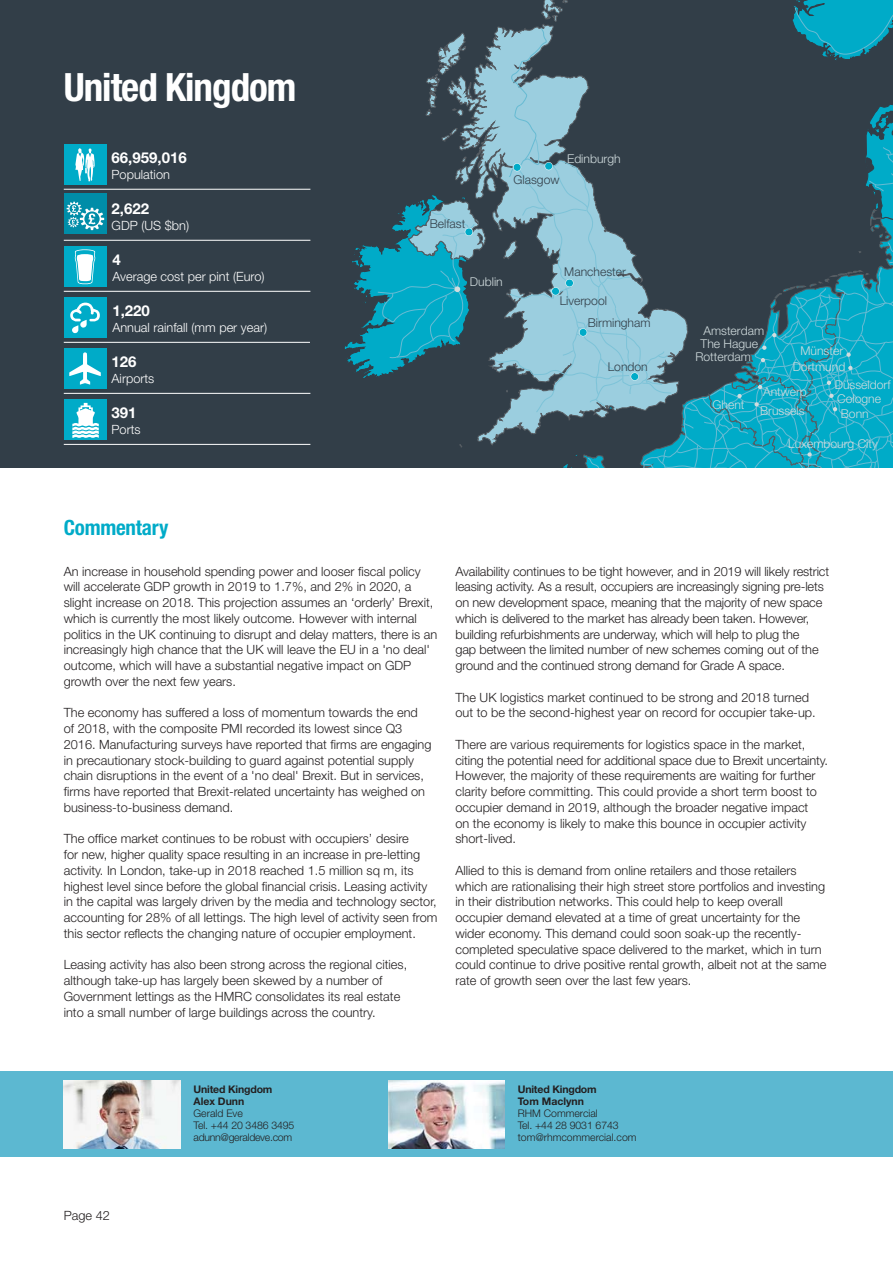
<style>
.page{position:relative;width:893px;height:1263px;background:#fff}
.page>*{position:absolute;margin:0;border:0;box-sizing:border-box;transform-origin:0 0}
.t1{font:700 condensed 39px "Helvetica Neue LT";letter-spacing:-.025em;color:#fff}
.t2{font:700 condensed 21px "Helvetica Neue LT";letter-spacing:-.01em;color:#00abc8}
.t3{font:700 15px "Helvetica Neue";color:#fff}
.t4{font:300 12.75px/15.8px "Helvetica Neue";color:#231f20}
.t5{font:300 12.75px "Helvetica Neue";color:#fff}
.t6{font:300 12.15px/26.1px "Helvetica Neue";color:#d1dcde}
.t7{font:300 12.15px "Helvetica Neue";color:#323e48}
.t8{font:300 10.5px/12px "Helvetica Neue";letter-spacing:-.01em;color:#231f20}
.t9{font:700 10.5px/12px "Helvetica Neue";letter-spacing:-.015em;color:#231f20}
</style>
<div class="page">
<div style="left:0;top:0;width:893px;height:468px;background:#323e48"></div>
<svg style="left:344px;top:0;width:549px;height:468px"></svg>
<div style="left:64px;top:193px;width:42px;height:41px;background:#008da8"></div>
<hr style="left:64px;top:240px;width:246px;height:1px;background:#fff">
<div style="left:64px;top:145px;width:42px;height:40px;background:#00abc8"></div>
<svg style="left:75px;top:148px;width:20px;height:33px"></svg>
<hr style="left:64px;top:189px;width:246px;height:1px;background:#fff">
<div style="left:64px;top:298px;width:42px;height:40px;background:#00abc8"></div>
<hr style="left:64px;top:342px;width:246px;height:1px;background:#fff">
<div style="left:64px;top:247px;width:42px;height:40px;background:#00abc8"></div>
<hr style="left:64px;top:291px;width:246px;height:1px;background:#fff">
<svg style="left:75px;top:249px;width:20px;height:35px"></svg>
<div style="left:64px;top:400px;width:42px;height:40px;background:#00abc8"></div>
<hr style="left:64px;top:444px;width:246px;height:1px;background:#fff">
<svg style="left:72px;top:403px;width:27px;height:35px"></svg>
<div style="left:64px;top:349px;width:42px;height:40px;background:#00abc8"></div>
<hr style="left:64px;top:393px;width:246px;height:1px;background:#fff">
<svg style="left:69px;top:352px;width:32px;height:33px"></svg>
<svg style="left:67px;top:202px;width:37px;height:28px"></svg>
<div style="left:0;top:1071px;width:893px;height:86px;background:#5cb8d1"></div>
<img style="left:64px;top:1080px;width:117px;height:68px">
<img style="left:388px;top:1080px;width:117px;height:68px">
<svg style="left:70px;top:302px;width:30px;height:31px"></svg>
<h1 class="t1" style="left:64px;top:73px;width:234px">United Kingdom</h1>
<p class="t3" style="left:112px;top:152px;width:77px">66,959,016</p>
<p class="t5" style="left:112px;top:169px;width:60px">Population</p>
<p class="t3" style="left:112px;top:203px;width:39px">2,622</p>
<p class="t5" style="left:112px;top:220px;width:79px">GDP (US $bn)</p>
<p class="t3" style="left:112px;top:254px;width:10px">4</p>
<p class="t5" style="left:112px;top:271px;width:154px">Average cost per pint (Euro)</p>
<p class="t3" style="left:112px;top:305px;width:39px">1,220</p>
<p class="t5" style="left:112px;top:322px;width:156px">Annual rainfall (mm per year)</p>
<p class="t3" style="left:112px;top:356px;width:27px">126</p>
<p class="t5" style="left:112px;top:373px;width:44px">Airports</p>
<p class="t3" style="left:112px;top:407px;width:27px">391</p>
<p class="t5" style="left:112px;top:425px;width:31px">Ports</p>
<p class="t7" style="left:430px;top:219px;width:37px">Belfast</p>
<p class="t7" style="left:513px;top:176px;width:47px">Glasgow</p>
<p class="t6" style="left:567px;top:146px;width:55px">Edinburgh</p>
<p class="t6" style="left:470px;top:270px;width:34px">Dublin</p>
<p class="t7" style="left:564px;top:267px;width:63px">Manchester</p>
<p class="t7" style="left:560px;top:296px;width:49px">Liverpool</p>
<p class="t7" style="left:588px;top:319px;width:64px">Birmingham</p>
<p class="t7" style="left:608px;top:362px;width:42px">London</p>
<p class="t6" style="left:695px;top:319px;width:70px;text-indent:8px">Amsterdam<br>Rotterdam</p>
<p class="t6" style="left:701px;top:332px;width:59px">The Hague</p>
<p class="t6" style="left:800px;top:339px;width:44px">Münster</p>
<p class="t6" style="left:793px;top:355px;width:54px">Dortmund</p>
<p class="t6" style="left:713px;top:393px;width:33px">Ghent</p>
<p class="t6" style="left:763px;top:380px;width:45px">Antwerp</p>
<p class="t6" style="left:760px;top:399px;width:46px">Brussels</p>
<p class="t6" style="left:835px;top:373px;width:57px">Düsseldorf</p>
<p class="t6" style="left:837px;top:387px;width:45px">Cologne</p>
<p class="t6" style="left:841px;top:401px;width:29px">Bonn</p>
<p class="t6" style="left:788px;top:432px;width:91px">Luxembourg City</p>
<h2 class="t2" style="left:64px;top:520px;width:106px">Commentary</h2>
<p class="t4" style="left:64px;top:564px;width:375px">An increase in household spending power and looser fiscal policy will accelerate GDP growth in 2019 to 1.7%, and 2% in 2020, a slight increase on 2018. This projection assumes an ‘orderly’ Brexit, which is currently the most likely outcome. However with internal politics in the UK continuing to disrupt and delay matters, there is an increasingly high chance that the UK will leave the EU in a 'no deal' outcome, which will have a substantial negative impact on GDP growth over the next few years.</p>
<p class="t4" style="left:64px;top:706px;width:369px">The economy has suffered a loss of momentum towards the end<br>of 2018, with the composite PMI recorded its lowest since Q3<br>2016. Manufacturing surveys have reported that firms are engaging in precautionary stock-building to guard against potential supply chain disruptions in the event of a 'no deal' Brexit. But in services, firms have reported that Brexit-related uncertainty has weighed on business-to-business demand.</p>
<p class="t4" style="left:64px;top:832px;width:375px">The office market continues to be robust with occupiers’ desire<br>for new, higher quality space resulting in an increase in pre-letting activity. In London, take-up in 2018 reached 1.5 million sq m, its highest level since before the global financial crisis. Leasing activity in the capital was largely driven by the media and technology sector, accounting for 28% of all lettings. The high level of activity seen from this sector reflects the changing nature of occupier employment.</p>
<p class="t4" style="left:64px;top:958px;width:345px">Leasing activity has also been strong across the regional cities, although take-up has largely been skewed by a number of Government lettings as the HMRC consolidates its real estate into a small number of large buildings across the country.</p>
<p class="t4" style="left:455px;top:564px;width:375px">Availability continues to be tight however, and in 2019 will likely restrict leasing activity. As a result, occupiers are increasingly signing pre-lets on new development space, meaning that the majority of new space which is delivered to the market has already been taken. However, building refurbishments are underway, which will help to plug the<br>gap between the limited number of new schemes coming out of the ground and the continued strong demand for Grade A space.</p>
<p class="t4" style="left:455px;top:690px;width:362px">The UK logistics market continued to be strong and 2018 turned out to be the second-highest year on record for occupier take-up.</p>
<p class="t4" style="left:455px;top:738px;width:374px">There are various requirements for logistics space in the market, citing the potential need for additional space due to Brexit uncertainty.<br>However, the majority of these requirements are waiting for further clarity before committing. This could provide a short term boost to occupier demand in 2019, although the broader negative impact<br>on the economy is likely to make this bounce in occupier activity short-lived.</p>
<p class="t4" style="left:455px;top:864px;width:372px">Allied to this is demand from online retailers and those retailers which are rationalising their high street store portfolios and investing in their distribution networks. This could help to keep overall occupier demand elevated at a time of great uncertainty for the wider economy. This demand could soon soak-up the recently&shy;completed speculative space delivered to the market, which in turn could continue to drive positive rental growth, albeit not at the same rate of growth seen over the last few years.</p>
<p class="t9" style="left:193px;top:1084px;width:81px">United Kingdom<br>Alex Dunn</p>
<p class="t8" style="left:193px;top:1108px;width:102px">Gerald Eve<br>Tel. +44 20 3486 3495 adunn@geraldeve.com</p>
<p class="t9" style="left:518px;top:1084px;width:81px">United Kingdom<br>Tom Maclynn</p>
<p class="t8" style="left:518px;top:1108px;width:120px">RHM Commercial<br>Tel. +44 28 9031 6743 tom@rhmcommercial.com</p>
<p class="t4" style="left:64px;top:1209px;width:48px">Page 42</p>
</div>
